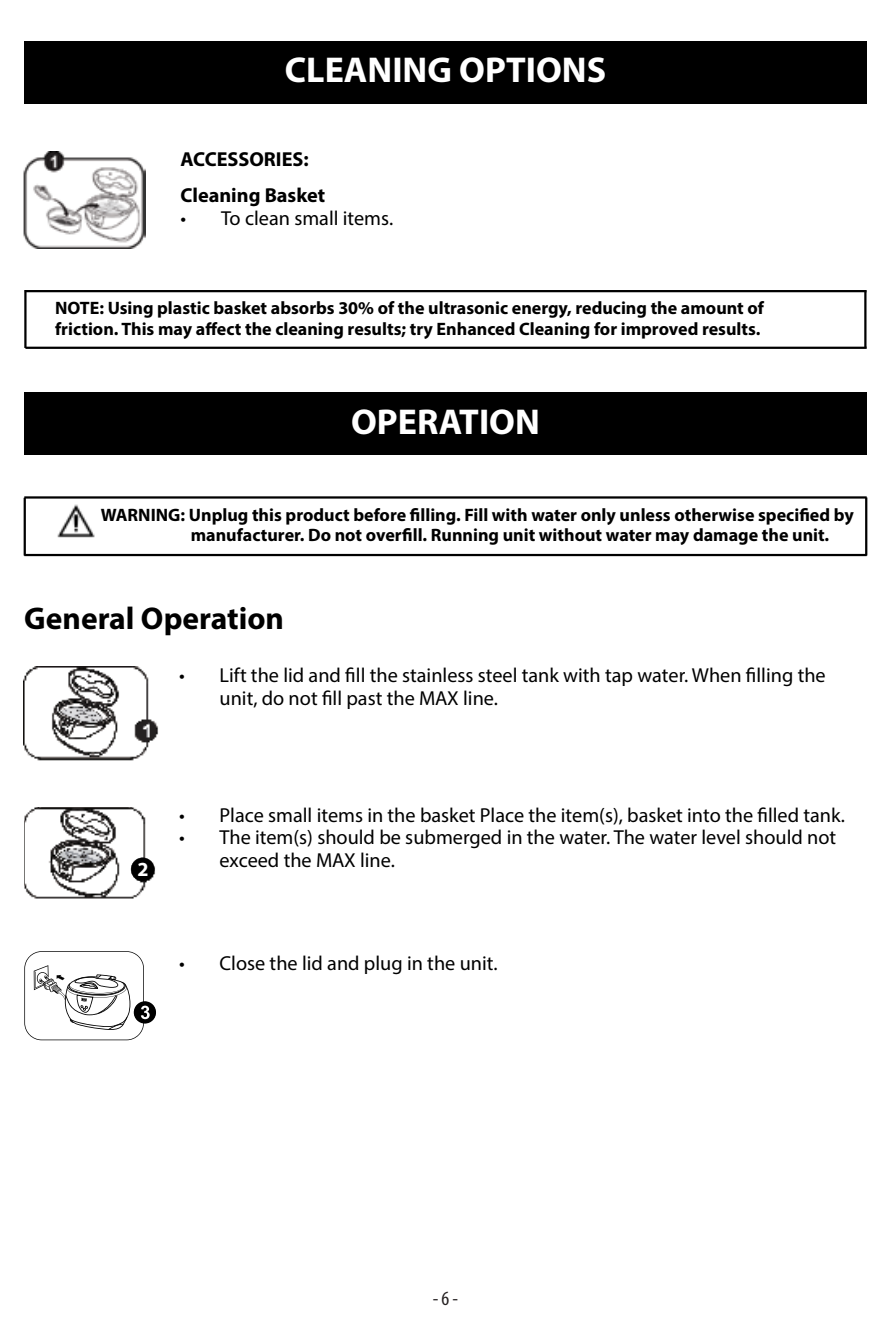
<style>
.page{position:relative;width:891px;height:1329px;background:#fff}
.page>*{position:absolute;margin:0;border:0;box-sizing:border-box;transform-origin:0 0}
.t1{font:700 36px "Myriad Pro";color:#fff}
.t2{font:700 31.5px "Myriad Pro";color:#000}
.t3{font:20.25px/22.5px "Myriad Pro";color:#000}
.t4{font:700 20.25px/36px "Myriad Pro";color:#000}
.t5{font:condensed 20.25px "Myriad Pro";color:#231f20}
.t6{font:700 20.03px "Myriad Pro";color:#fff}
.t7{font:700 18px/20.2px "Myriad Pro";color:#000}
</style>
<div class="page">
<hr style="left:24px;top:496px;width:843px;height:2px;background:#000">
<hr style="left:24px;top:498px;width:2px;height:57px;background:#000">
<hr style="left:865px;top:497px;width:2px;height:58px;background:#000">
<img style="left:57px;top:504px;width:38px;height:34px">
<hr style="left:24px;top:554px;width:843px;height:2px;background:#000">
<hr style="left:25px;top:290px;width:842px;height:2px;background:#000">
<hr style="left:25px;top:347px;width:842px;height:2px;background:#000">
<hr style="left:24px;top:290px;width:3px;height:58px;background:#000">
<hr style="left:864px;top:292px;width:3px;height:55px;background:#000">
<div style="left:24px;top:392px;width:843px;height:63px;background:#000"></div>
<div style="left:24px;top:41px;width:843px;height:63px;background:#000"></div>
<img style="left:23px;top:152px;width:123px;height:96px">
<img style="left:24px;top:807px;width:131px;height:92px">
<img style="left:24px;top:666px;width:135px;height:95px">
<svg style="left:24px;top:951px;width:132px;height:89px"></svg>
<svg style="left:131px;top:857px;width:23px;height:24px"></svg>
<h1 class="t1" style="left:285px;top:47px;width:323px">CLEANING OPTIONS</h1>
<p class="t4" style="left:181px;top:140px;width:146px">ACCESSORIES:<br>Cleaning Basket</p>
<p class="t3" style="left:181px;top:206px;width:214px">• To clean small items.</p>
<p class="t7" style="left:55px;top:296px;width:710px;line-height:21.6px">NOTE: Using plastic basket absorbs 30% of the ultrasonic energy, reducing the amount of friction. This may affect the cleaning results; try Enhanced Cleaning for improved results.</p>
<h1 class="t1" style="left:351px;top:398px;width:190px">OPERATION</h1>
<p class="t7" style="left:191px;top:504px;width:665px;text-indent:-90px">WARNING: Unplug this product before filling. Fill with water only unless otherwise specified by manufacturer. Do not overfill. Running unit without water may damage the unit.</p>
<h2 class="t2" style="left:24px;top:598px;width:261px">General Operation</h2>
<p class="t3" style="left:220px;top:663px;width:608px;text-indent:-40px">• Lift the lid and fill the stainless steel tank with tap water. When filling the unit, do not fill past the MAX line.</p>
<p class="t6" style="left:137px;top:856px;width:13px">2</p>
<p class="t3" style="left:179px;top:803px;width:668px">• Place small items in the basket Place the item(s), basket into the filled tank.</p>
<p class="t3" style="left:220px;top:825px;width:618px;text-indent:-40px">• The item(s) should be submerged in the water. The water level should not exceed the MAX line.</p>
<p class="t3" style="left:179px;top:951px;width:320px">• Close the lid and plug in the unit.</p>
<p class="t5" style="left:433px;top:1286px;width:27px">- 6 -</p>
</div>
